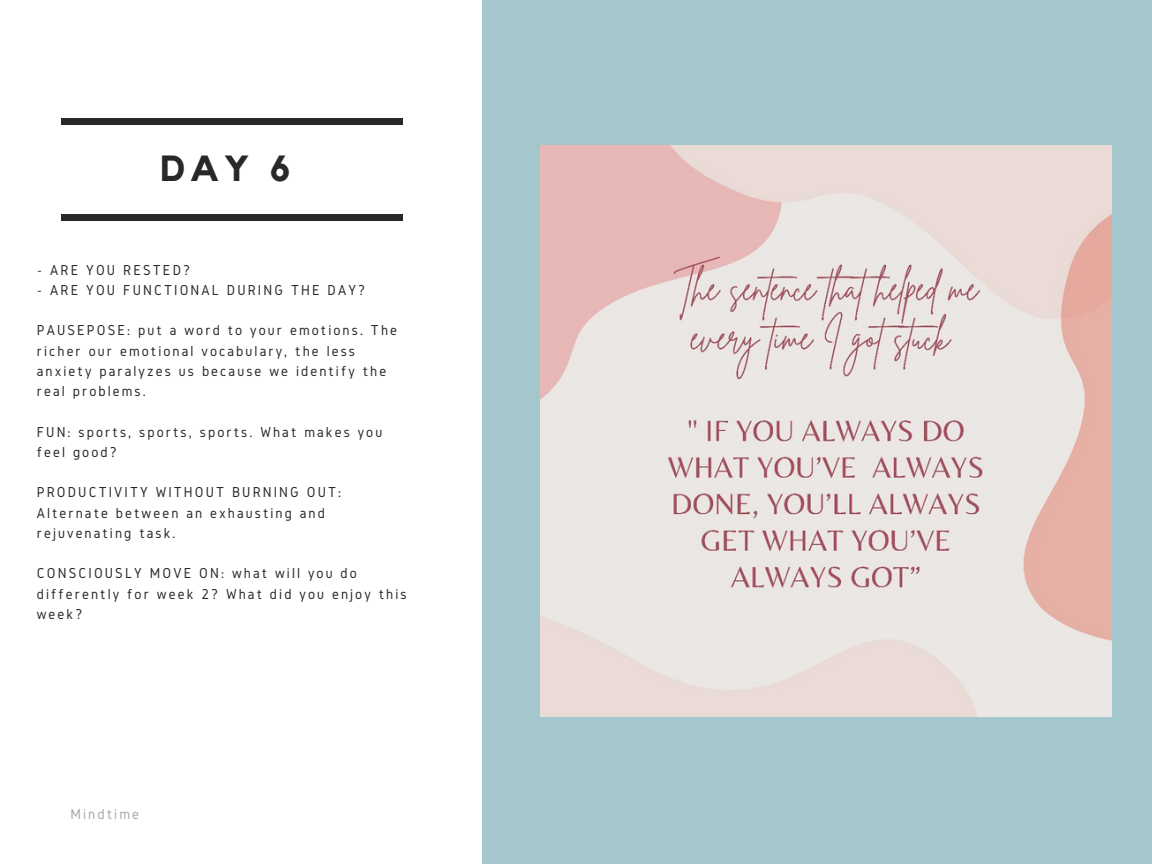
<style>
.page{position:relative;width:1152px;height:864px;background:#a4c6cd}
.page>*{position:absolute;margin:0;border:0;box-sizing:border-box;transform-origin:0 0}
.t1{font:700 36.3px "Kollektif";color:#282828}
.t2{font:15.15px "Gidole";letter-spacing:.14em;color:#a8a8a8}
.t3{font:15px/20.2px "Gidole";letter-spacing:.14em;color:#282828}
</style>
<div class="page">
<div style="left:0;top:0;width:482px;height:864px;background:#fff"></div>
<div style="left:61px;top:118px;width:342px;height:6px;background:#282828"></div>
<div style="left:61px;top:215px;width:342px;height:5px;background:#282828"></div>
<img style="left:541px;top:146px;width:570px;height:570px">
<p class="t1" style="left:160px;top:151px;width:132px">DAY 6</p>
<p class="t3" style="left:37px;top:259px;width:155px">- ARE YOU RESTED?</p>
<p class="t3" style="left:37px;top:280px;width:330px">- ARE YOU FUNCTIONAL DURING THE DAY?</p>
<p class="t3" style="left:37px;top:320px;width:362px">PAUSEPOSE: put a word to your emotions. The richer our emotional vocabulary, the less anxiety paralyzes us because we identify the real problems.</p>
<p class="t3" style="left:37px;top:421px;width:347px">FUN: sports, sports, sports. What makes you feel good?</p>
<p class="t3" style="left:37px;top:482px;width:306px">PRODUCTIVITY WITHOUT BURNING OUT:<br>Alternate between an exhausting and rejuvenating task.</p>
<p class="t3" style="left:37px;top:563px;width:371px">CONSCIOUSLY MOVE ON: what will you do differently for week 2? What did you enjoy this week?</p>
<p class="t2" style="left:70px;top:805px;width:70px">Mindtime</p>
</div>
